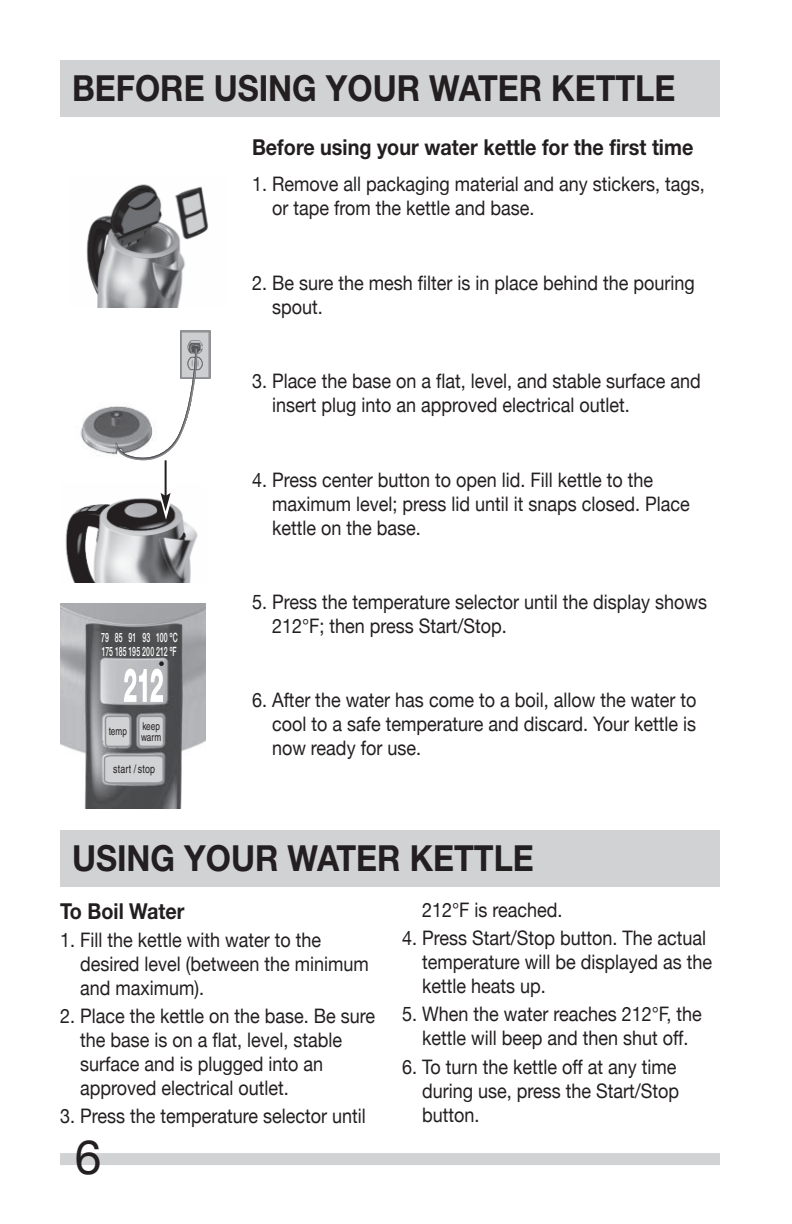
<style>
.page{position:relative;width:792px;height:1224px;background:#fff}
.page>*{position:absolute;margin:0;border:0;box-sizing:border-box;transform-origin:0 0}
.t1{font:48px "Helvetica Neue";color:#231f20}
.t2{font:700 36px "Helvetica Neue";color:#231f20;scale:.9 1}
.t3{font:700 22px "Helvetica Neue";color:#231f20;scale:.9 1}
.t4{font:20px/24px "Helvetica Neue";color:#231f20;scale:.9 1}
.t5{font:500 12.8px "Helvetica Neue";letter-spacing:.015em;color:#fff;scale:.54 1}
.t6{font:11.6px "Helvetica";letter-spacing:.02em;color:#231f20;scale:.76 1}
.t7{font:11px/10.4px "Helvetica";color:#231f20;scale:.75 1}
</style>
<div class="page">
<div style="left:60px;top:1153px;width:660px;height:12px;background:#d1d2d4"></div>
<div style="left:60px;top:60px;width:660px;height:57px;background:#d1d2d4"></div>
<div style="left:60px;top:830px;width:660px;height:57px;background:#d1d2d4"></div>
<img style="left:80px;top:406px;width:85px;height:58px">
<svg style="left:115px;top:330px;width:96px;height:130px"></svg>
<img style="left:187px;top:340px;width:16px;height:14px">
<img style="left:86px;top:184px;width:123px;height:124px">
<img style="left:65px;top:498px;width:133px;height:85px">
<svg style="left:164px;top:469px;width:1px;height:23px"></svg>
<hr style="left:165px;top:460px;width:2px;height:36px;background:#231f20">
<svg style="left:159px;top:492px;width:15px;height:28px"></svg>
<img style="left:60px;top:603px;width:145px;height:206px">
<svg style="left:104px;top:755px;width:60px;height:29px;background:#c7c8ca"></svg>
<svg style="left:124px;top:661px;width:40px;height:41px"></svg>
<svg style="left:105px;top:716px;width:26px;height:31px"></svg>
<svg style="left:138px;top:716px;width:26px;height:31px"></svg>
<h2 class="t2" style="left:72px;top:66px;width:672px">BEFORE USING YOUR WATER KETTLE</h2>
<p class="t3" style="left:252px;top:134px;width:492px">Before using your water kettle for the first time</p>
<p class="t4" style="left:272px;top:172px;width:482px;text-indent:-20px">1. Remove all packaging material and any stickers, tags, or tape from the kettle and base.</p>
<p class="t4" style="left:272px;top:270px;width:471px;text-indent:-20px">2. Be sure the mesh filter is in place behind the pouring spout.</p>
<p class="t4" style="left:272px;top:369px;width:478px;text-indent:-20px">3. Place the base on a flat, level, and stable surface and insert plug into an approved electrical outlet.</p>
<p class="t5" style="left:101px;top:633px;width:143px">79 85 91 93 100 ºC</p>
<p class="t5" style="left:102px;top:647px;width:140px">175 185 195 200 212 ºF</p>
<p class="t7" style="left:141px;top:722px;width:28px">keep warm</p>
<p class="t7" style="left:109px;top:727px;width:26px">temp</p>
<p class="t6" style="left:113px;top:765px;width:57px">start / stop</p>
<p class="t4" style="left:272px;top:467px;width:466px;text-indent:-20px">4. Press center button to open lid. Fill kettle to the maximum level; press lid until it snaps closed. Place kettle on the base.</p>
<p class="t4" style="left:272px;top:590px;width:485px;text-indent:-20px">5. Press the temperature selector until the display shows<br>212°F; then press Start/Stop.</p>
<p class="t4" style="left:272px;top:688px;width:473px;text-align:justify;text-indent:-20px">6. After the water has come to a boil, allow the water to cool to a safe temperature and discard. Your kettle is now ready for use.</p>
<h2 class="t2" style="left:72px;top:836px;width:515px">USING YOUR WATER KETTLE</h2>
<p class="t3" style="left:60px;top:898px;width:140px">To Boil Water</p>
<p class="t4" style="left:80px;top:928px;width:322px;text-indent:-20px">1. Fill the kettle with water to the desired level (between the minimum and maximum).</p>
<p class="t4" style="left:80px;top:1004px;width:329px;text-indent:-20px">2. Place the kettle on the base. Be sure the base is on a flat, level, stable surface and is plugged into an approved electrical outlet.</p>
<p class="t4" style="left:60px;top:1104px;width:341px">3. Press the temperature selector until</p>
<h1 class="t1" style="left:75px;top:1128px;width:28px">6</h1>
<p class="t4" style="left:422px;top:898px;width:158px">212°F is reached.</p>
<p class="t4" style="left:422px;top:926px;width:324px;text-indent:-20px">4. Press Start/Stop button. The actual temperature will be displayed as the kettle heats up.</p>
<p class="t4" style="left:402px;top:1002px;width:335px;text-align:center">5. When the water reaches 212°F, the kettle will beep and then shut off.</p>
<p class="t4" style="left:422px;top:1055px;width:287px;text-indent:-20px">6. To turn the kettle off at any time during use, press the Start/Stop button.</p>
</div>
